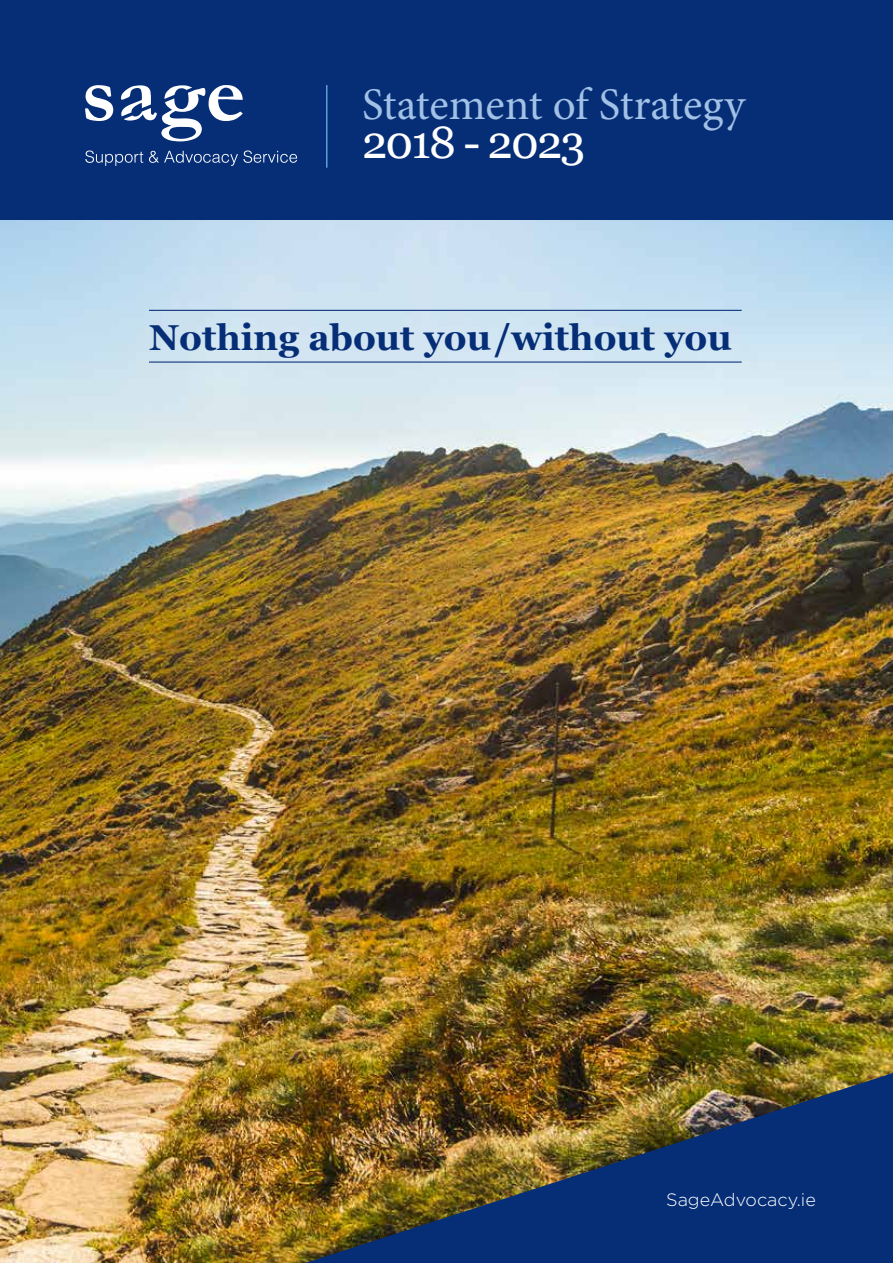
<style>
.page{position:relative;width:893px;height:1263px;background:#fff}
.page>*{position:absolute;margin:0;border:0;box-sizing:border-box;transform-origin:0 0}
.t1{font:45.3px "Minion Pro";letter-spacing:-.005em;color:#a2c1e6}
.t2{font:45.3px "Georgia";letter-spacing:-.04em;color:#fff}
.t3{font:700 36px "Georgia";color:#062e77}
.t4{font:300 17.85px "Gotham Pro";color:#fff}
</style>
<div class="page">
<img style="left:0;top:219px;width:893px;height:1044px">
<img style="left:305px;top:1073px;width:588px;height:190px">
<div style="left:0;top:0;width:893px;height:219px;background:#062e77"></div>
<svg style="left:85px;top:85px;width:158px;height:56px"></svg>
<svg style="left:85px;top:150px;width:58px;height:16px"></svg>
<svg style="left:149px;top:150px;width:148px;height:16px"></svg>
<hr style="left:326px;top:85px;width:1px;height:83px;background:#619dd5">
<hr style="left:149px;top:361px;width:593px;height:2px;background:#062e77">
<hr style="left:149px;top:310px;width:593px;height:1px;background:#062e77">
<p class="t1" style="left:362px;top:74px;width:385px">Statement of Strategy</p>
<p class="t2" style="left:362px;top:110px;width:225px">2018 - 2023</p>
<p class="t3" style="left:149px;top:311px;width:584px">Nothing about you/without you</p>
<p class="t4" style="left:666px;top:1190px;width:151px">SageAdvocacy.ie</p>
</div>
